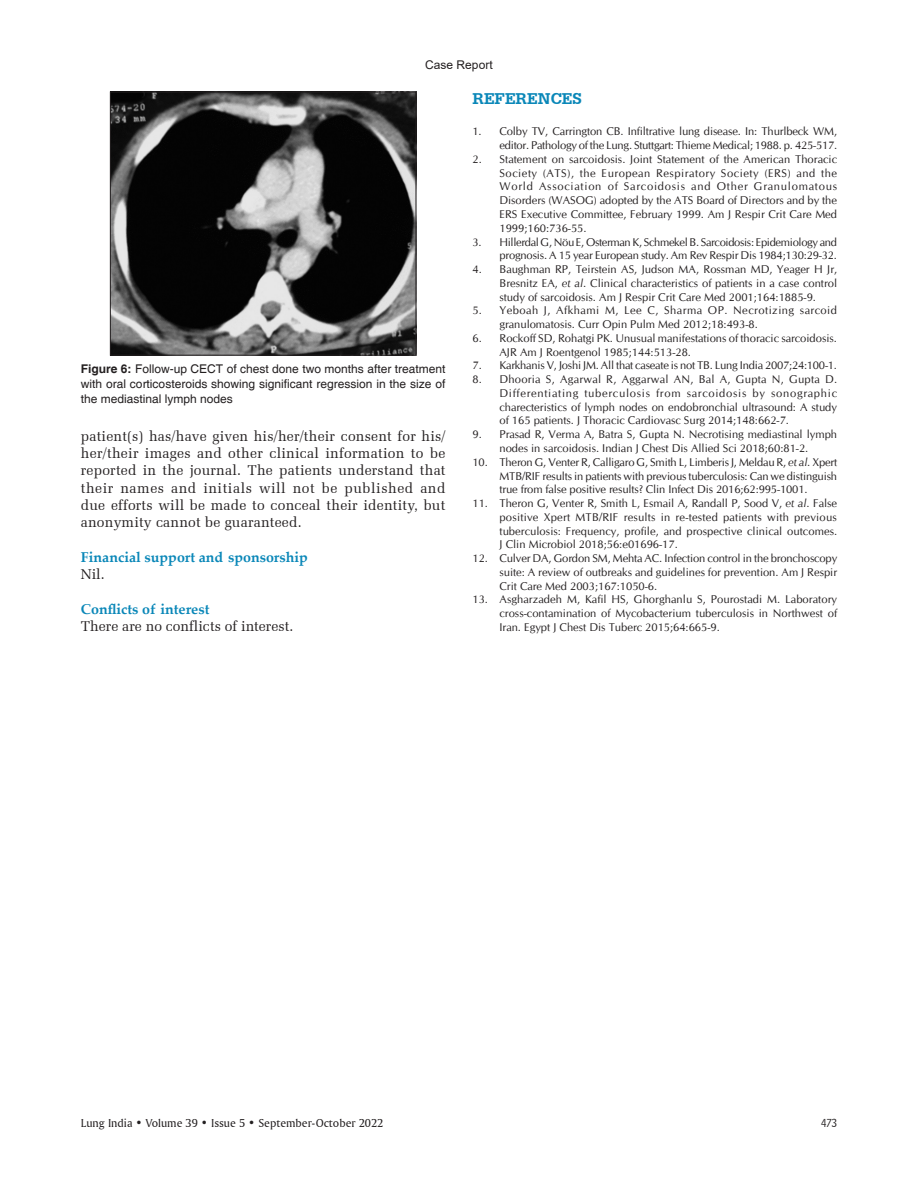
<style>
.page{position:relative;width:918px;height:1188px;background:#fff}
.page>*{position:absolute;margin:0;border:0;box-sizing:border-box;transform-origin:0 0}
.t1{font:700 16.5px "Serifa BT";color:#0a87b8}
.TX{font:14.25px/17.2px "Zapf Elliptical 711 BT";letter-spacing:.015em;color:#231f20;text-align:justify}
.t2{font:700 14.25px "Palatino Linotype";color:#0a87b8}
.FGC{font:12px/15px "Helvetica";color:#231f20;text-align:justify}
.t3{font:12px "Amerigo BT Roman A";color:#231f20}
.t4{font:12px "Arial";color:#231f20}
.t5{font:12px "Bell Centennial BT Address";color:#231f20}
.REF{font:11.25px/13.8px "CG Omega";color:#231f20;text-align:justify}
.REF-2{font:11.25px/13.8px "CG Omega";letter-spacing:-.02em;color:#231f20;text-align:right}
.REF-3{font:11.25px/13.8px "CG Omega";letter-spacing:-.03em;color:#231f20;text-align:right}
.REF-4{font:11.25px/13.8px "CG Omega";letter-spacing:.04em;color:#231f20}
.s1{font-weight:700}
.s2{font-style:italic}
</style>
<div class="page">
<img style="left:112px;top:94px;width:302px;height:259px">
<div style="left:110px;top:92px;width:306px;height:263px;border:1px solid #231f20"></div>
<p class="t4" style="left:425px;top:57px;width:69px">Case Report</p>
<p class="FGC" style="left:81px;top:362px;width:366px"><span class="s1">Figure 6:</span> Follow-up CECT of chest done two months after treatment with oral corticosteroids showing significant regression in the size of the mediastinal lymph nodes</p>
<p class="TX" style="left:81px;top:427px;width:366px">patient(s) has/have given his/her/their consent for his/ her/their images and other clinical information to be reported in the journal. The patients understand that their names and initials will not be published and due efforts will be made to conceal their identity, but anonymity cannot be guaranteed.</p>
<h2 class="t2" style="left:81px;top:547px;width:229px">Financial support and sponsorship</h2>
<p class="TX" style="left:81px;top:566px;width:25px">Nil.</p>
<h2 class="t2" style="left:81px;top:599px;width:130px">Conflicts of interest</h2>
<p class="TX" style="left:81px;top:617px;width:214px">There are no conflicts of interest.</p>
<h1 class="t1" style="left:472px;top:89px;width:111px">REFERENCES</h1>
<p class="REF-2" style="left:472px;top:125px;width:366px">1. Colby TV, Carrington CB. Infiltrative lung disease. In: Thurlbeck WM, editor. Pathology of the Lung. Stuttgart: Thieme Medical; 1988. p. 425‑517.</p>
<p class="REF" style="left:500px;top:152px;width:339px;text-indent:-27px">2. Statement on sarcoidosis. Joint Statement of the American Thoracic Society (ATS), the European Respiratory Society (ERS) and the World Association of Sarcoidosis and Other Granulomatous Disorders (WASOG) adopted by the ATS Board of Directors and by the ERS Executive Committee, February 1999. Am J Respir Crit Care Med 1999;160:736‑55.</p>
<p class="REF-3" style="left:472px;top:235px;width:366px">3. Hillerdal G, Nöu E, Osterman K, Schmekel B. Sarcoidosis: Epidemiology and prognosis. A 15 year European study. Am Rev Respir Dis 1984;130:29‑32.</p>
<p class="REF" style="left:500px;top:262px;width:339px;text-indent:-27px">4. Baughman RP, Teirstein AS, Judson MA, Rossman MD, Yeager H Jr, Bresnitz EA, <span class="s2">et al</span>. Clinical characteristics of patients in a case control study of sarcoidosis. Am J Respir Crit Care Med 2001;164:1885‑9.</p>
<p class="REF-4" style="left:500px;top:304px;width:339px;text-indent:-27px">5. Yeboah J, Afkhami M, Lee C, Sharma OP. Necrotizing sarcoid granulomatosis. Curr Opin Pulm Med 2012;18:493‑8.</p>
<p class="REF" style="left:500px;top:331px;width:339px;text-indent:-27px">6. Rockoff SD, Rohatgi PK. Unusual manifestations of thoracic sarcoidosis.<br>AJR Am J Roentgenol 1985;144:513‑28.</p>
<p class="REF-2" style="left:472px;top:359px;width:366px">7. Karkhanis V, Joshi JM. All that caseate is not TB. Lung India 2007;24:100‑1.</p>
<p class="REF" style="left:500px;top:373px;width:339px;text-indent:-27px">8. Dhooria S, Agarwal R, Aggarwal AN, Bal A, Gupta N, Gupta D.<br>Differentiating tuberculosis from sarcoidosis by sonographic charecteristics of lymph nodes on endobronchial ultrasound: A study of 165 patients. J Thoracic Cardiovasc Surg 2014;148:662‑7.</p>
<p class="REF" style="left:472px;top:428px;width:366px;text-align:center">9. Prasad R, Verma A, Batra S, Gupta N. Necrotising mediastinal lymph nodes in sarcoidosis. Indian J Chest Dis Allied Sci 2018;60:81‑2.</p>
<p class="REF" style="left:500px;top:455px;width:339px;text-indent:-27px">10. Theron G, Venter R, Calligaro G, Smith L, Limberis J, Meldau R, <span class="s2">et al</span>. Xpert MTB/RIF results in patients with previous tuberculosis: Can we distinguish true from false positive results? Clin Infect Dis 2016;62:995‑1001.</p>
<p class="REF" style="left:500px;top:496px;width:339px;text-indent:-27px">11. Theron G, Venter R, Smith L, Esmail A, Randall P, Sood V, <span class="s2">et al</span>. False positive Xpert MTB/RIF results in re‑tested patients with previous tuberculosis: Frequency, profile, and prospective clinical outcomes.<br>J Clin Microbiol 2018;56:e01696‑17.</p>
<p class="REF" style="left:500px;top:552px;width:339px;text-indent:-27px">12. Culver DA, Gordon SM, Mehta AC. Infection control in the bronchoscopy suite: A review of outbreaks and guidelines for prevention. Am J Respir Crit Care Med 2003;167:1050‑6.</p>
<p class="REF" style="left:500px;top:593px;width:339px;text-indent:-27px">13. Asgharzadeh M, Kafil HS, Ghorghanlu S, Pourostadi M. Laboratory cross‑contamination of Mycobacterium tuberculosis in Northwest of Iran. Egypt J Chest Dis Tuberc 2015;64:665‑9.</p>
<p class="t3" style="left:81px;top:1116px;width:304px">Lung India • Volume 39 • Issue 5 • September-October 2022</p>
<p class="t5" style="left:821px;top:1116px;width:17px">473</p>
</div>
